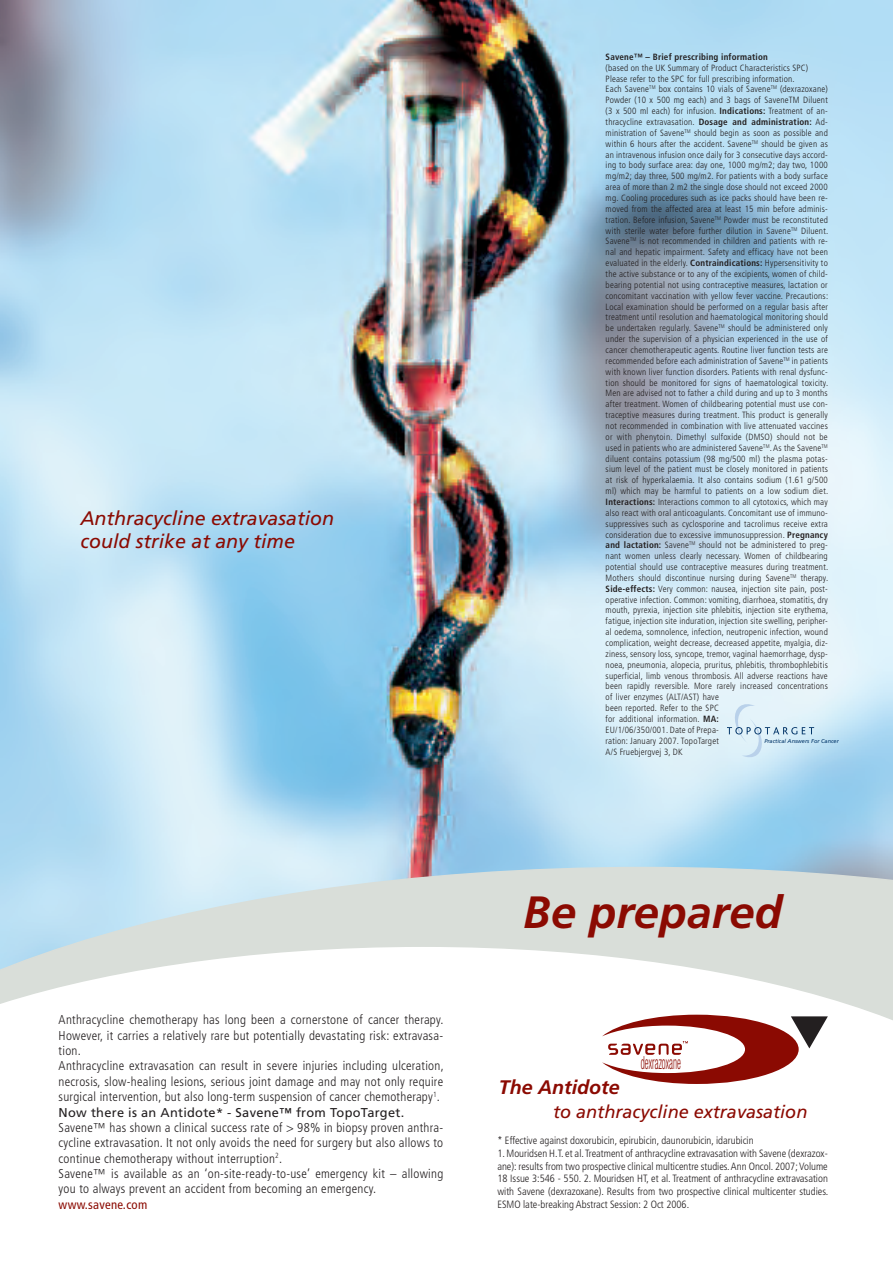
<style>
.page{position:relative;width:893px;height:1263px;background:#fff}
.page>*{position:absolute;margin:0;border:0;box-sizing:border-box;transform-origin:0 0}
.t1{font:45.15px "Frutiger Bold Italic+XPLBTS";color:#8b0a02}
.t2{font:19.65px/23.5px "Frutiger Italic+QWWIUA";color:#8b0a02}
.t3{font:19.65px "Frutiger Bold Italic+XPLBTS";color:#8b0a02}
.t4{font:18.15px "Frutiger Italic+QWWIUA";color:#8b0a02}
.t5{font:18px "Helvetica Neue Light Cond+JTQIHV";letter-spacing:.01em;color:#8b0a02;scale:.5 1}
.t6{font:12.75px/15.5px "Frutiger Light Cn+BLGNIF";letter-spacing:.02em;color:#231f20}
.t7{font:12.75px "Frutiger Roman+SZWFCQ";letter-spacing:.02em;color:#231f20}
.t8{font:12.75px "Frutiger Cn+XSMUDG";letter-spacing:.02em;color:#8b0a02}
.t9{font:10.5px/12.6px "Frutiger Light Cn+BLGNIF";color:#231f20;text-align:justify}
.t10{font:9px/10.8px "Frutiger Light Cn+BLGNIF";letter-spacing:.02em;color:#231f20}
.t11{font:9px "Frutiger Bold Cn+BFCTJP";letter-spacing:.02em;color:#231f20}
.t12{font:5.55px "Frutiger Italic+FRYVBF";color:#003367}
.s1{font-family:"Frutiger Bold Cn+BFCTJP"}
</style>
<div class="page">
<img style="left:0;top:0;width:892px;height:866px">
<svg style="left:0;top:866px;width:892px;height:154px"></svg>
<svg style="left:602px;top:1015px;width:226px;height:69px"></svg>
<svg style="left:727px;top:704px;width:87px;height:53px"></svg>
<h2 class="t2" style="left:80px;top:508px;width:255px">Anthracycline extravasation could strike at any time</h2>
<p class="t11" style="left:606px;top:54px;width:164px">Savene™ – Brief prescribing information</p>
<p class="t10" style="left:606px;top:63px;width:224px">(based on the UK Summary of Product Characteristics SPC)<br>Please refer to the SPC for full prescribing information.<br>Each Savene<sup>TM</sup> box contains 10 vials of Savene<sup>TM</sup> (dexrazoxane)<br>Powder (10 x 500 mg each) and 3 bags of SaveneTM Diluent (3 x 500 ml each) for infusion. <span class="s1">Indications:</span> Treatment of an&shy;thracycline extravasation. <span class="s1">Dosage and administration:</span> Ad&shy;ministration of Savene<sup>TM</sup> should begin as soon as possible and within 6 hours after the accident. Savene<sup>TM</sup> should be given as an intravenous infusion once daily for 3 consecutive days accord&shy;ing to body surface area: day one, 1000 mg/m2; day two, 1000 mg/m2; day three, 500 mg/m2. For patients with a body surface area of more than 2 m2 the single dose should not exceed 2000 mg. Cooling procedures such as ice packs should have been re&shy;moved from the affected area at least 15 min before adminis&shy;tration. Before infusion, Savene<sup>TM</sup> Powder must be reconstituted with sterile water before further dilution in Savene<sup>TM</sup> Diluent.<br>Savene<sup>TM</sup> is not recommended in children and patients with re&shy;nal and hepatic impairment. Safety and efficacy have not been evaluated in the elderly. <span class="s1">Contraindications:</span> Hypersensitivity to the active substance or to any of the excipients, women of child&shy;bearing potential not using contraceptive measures, lactation or concomitant vaccination with yellow fever vaccine. Precautions:<br>Local examination should be performed on a regular basis after treatment until resolution and haematological monitoring should be undertaken regularly. Savene<sup>TM</sup> should be administered only under the supervision of a physician experienced in the use of cancer chemotherapeutic agents. Routine liver function tests are recommended before each administration of Savene<sup>TM</sup> in patients with known liver function disorders. Patients with renal dysfunc&shy;tion should be monitored for signs of haematological toxicity.<br>Men are advised not to father a child during and up to 3 months after treatment. Women of childbearing potential must use con&shy;traceptive measures during treatment. This product is generally not recommended in combination with live attenuated vaccines or with phenytoin. Dimethyl sulfoxide (DMSO) should not be used in patients who are administered Savene<sup>TM</sup>. As the Savene<sup>TM </sup>diluent contains potassium (98 mg/500 ml) the plasma potas&shy;sium level of the patient must be closely monitored in patients at risk of hyperkalaemia. It also contains sodium (1.61 g/500 ml) which may be harmful to patients on a low sodium diet.<br><span class="s1">Interactions:</span> Interactions common to all cytotoxics, which may also react with oral anticoagulants. Concomitant use of immuno&shy;suppressives such as cyclosporine and tacrolimus receive extra consideration due to excessive immunosuppression. <span class="s1">Pregnancy and lactation:</span> Savene<sup>TM</sup> should not be administered to preg&shy;nant women unless clearly necessary. Women of childbearing potential should use contraceptive measures during treatment.<br>Mothers should discontinue nursing during Savene<sup>TM</sup> therapy.<br><span class="s1">Side-effects:</span> Very common: nausea, injection site pain, post&shy;operative infection. Common: vomiting, diarrhoea, stomatitis, dry mouth, pyrexia, injection site phlebitis, injection site erythema, fatigue, injection site induration, injection site swelling, peripher&shy;al oedema, somnolence, infection, neutropenic infection, wound complication, weight decrease, decreased appetite, myalgia, diz&shy;ziness, sensory loss, syncope, tremor, vaginal haemorrhage, dysp&shy;noea, pneumonia, alopecia, pruritus, phlebitis, thrombophlebitis superficial, limb venous thrombosis. All adverse reactions have been rapidly reversible. More rarely increased concentrations of liver enzymes (ALT/AST) have<br>been reported. Refer to the SPC<br>for additional information. <span class="s1">MA:<br></span>EU/1/06/350/001. Date of Prepa-<br>ration: January 2007. TopoTarget<br>A/S Fruebjergvej 3, DK</p>
<p class="t12" style="left:764px;top:738px;width:76px">Practical Answers For Cancer</p>
<p class="t6" style="left:59px;top:1013px;width:387px">Anthracycline chemotherapy has long been a cornerstone of cancer therapy.<br>However, it carries a relatively rare but potentially devastating risk: extravasa&shy;tion.<br>Anthracycline extravasation can result in severe injuries including ulceration, necrosis, slow-healing lesions, serious joint damage and may not only require surgical intervention, but also long-term suspension of cancer chemotherapy<sup>1</sup>.</p>
<h3 class="t7" style="left:59px;top:1107px;width:347px">Now there is an Antidote* - Savene™ from TopoTarget.</h3>
<p class="t6" style="left:59px;top:1121px;width:386px">Savene™ has shown a clinical success rate of &gt; 98% in biopsy proven anthra&shy;cycline extravasation. It not only avoids the need for surgery but also allows to continue chemotherapy without interruption<sup>2</sup>.<br>Savene™ is available as an ‘on-site-ready-to-use’ emergency kit – allowing you to always prevent an accident from becoming an emergency.</p>
<h3 class="t8" style="left:59px;top:1200px;width:90px">www.savene.com</h3>
<h1 class="t1" style="left:523px;top:894px;width:260px">Be prepared</h1>
<h3 class="t5" style="left:641px;top:1056px;width:82px">dexrazoxane</h3>
<h2 class="t3" style="left:499px;top:1080px;width:122px">The Antidote</h2>
<h3 class="t4" style="left:553px;top:1104px;width:256px">to anthracycline extravasation</h3>
<p class="t9" style="left:497px;top:1135px;width:258px">* Effective against doxorubicin, epirubicin, daunorubicin, idarubicin</p>
<p class="t9" style="left:497px;top:1148px;width:332px">1. Mouridsen H.T. et al. Treatment of anthracycline extravasation with Savene (dexrazox&shy;ane): results from two prospective clinical multicentre studies. Ann Oncol. 2007; Volume 18 Issue 3:546 - 550. 2. Mouridsen HT, et al. Treatment of anthracycline extravasation with Savene (dexrazoxane). Results from two prospective clinical multicenter studies.<br>ESMO late-breaking Abstract Session: 2 Oct 2006.</p>
</div>
